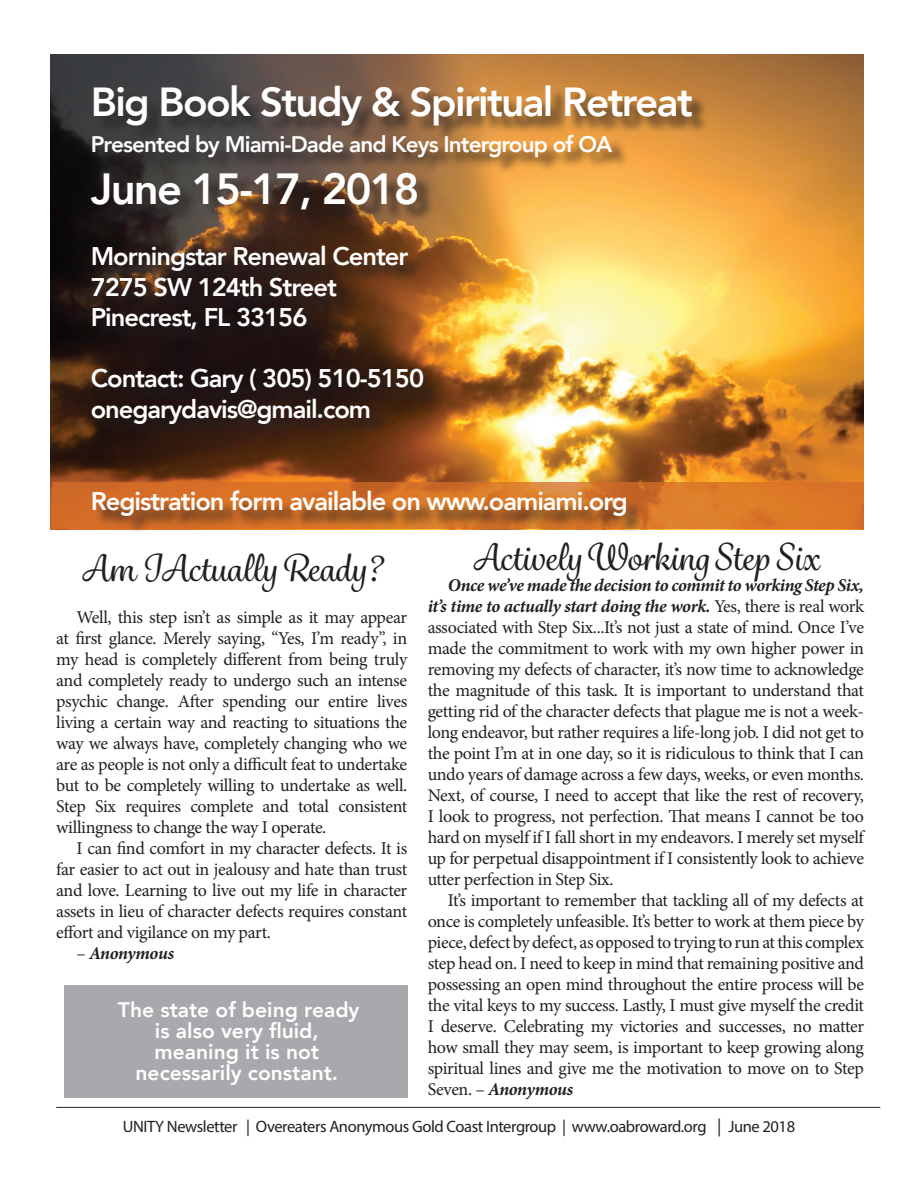
<style>
.page{position:relative;width:918px;height:1188px;background:#fff}
.page>*{position:absolute;margin:0;border:0;box-sizing:border-box;transform-origin:0 0}
.t1{font:800 43.5px "Avenir";letter-spacing:-.04em;color:#fff}
.t2{font:800 40.5px "Avenir";letter-spacing:-.04em;color:#fff}
.t3{font:500 36px "Grafolita Script";color:#231f20}
.t4{font:800 25.5px/30.6px "Avenir";letter-spacing:-.04em;color:#fff}
.t5{font:800 22.5px "Avenir";letter-spacing:-.04em;color:#fff}
.t6{font:800 21px/21px "Avenir";color:#fff;text-align:center}
.t7{font:18px/21px "Minion Pro";letter-spacing:-.025em;color:#231f20;text-align:justify}
.t8{font:italic 700 18px "Minion Pro";letter-spacing:-.025em;color:#231f20}
.t9{font:16.5px "Myriad Pro";letter-spacing:-.025em;color:#231f20}
.s1{font-weight:700;font-style:italic}
.s2{font-weight:400;font-style:normal}
.s3{font-size:18px}
</style>
<div class="page">
<hr style="left:56px;top:1107px;width:824px;height:1px;background:#231f20">
<div style="left:64px;top:985px;width:344px;height:112px;background:#a8a9ad"></div>
<img style="left:51px;top:54px;width:813px;height:476px">
<div style="left:52px;top:482px;width:811px;height:47px;background:linear-gradient(to bottom,#d87527,#db7728)"></div>
<div style="left:94px;top:88px;width:616px;height:446px;background:#231f20;opacity:.75"></div>
<h2 class="t2" style="left:91px;top:70px;width:604px">Big Book Study &amp; Spiritual Retreat</h2>
<p class="t5" style="left:91px;top:126px;width:523px">Presented by Miami-Dade and Keys Intergroup of OA</p>
<h1 class="t1" style="left:91px;top:155px;width:330px">June 15-17, 2018</h1>
<h3 class="t4" style="left:91px;top:241px;width:319px">Morningstar Renewal Center<br>7275 SW 124th Street<br>Pinecrest, FL 33156</h3>
<h3 class="t4" style="left:91px;top:363px;width:335px">Contact: Gary ( 305) 510-5150 onegarydavis@gmail.com</h3>
<h3 class="t4" style="left:91px;top:486px;width:539px">Registration form available on www.oamiami.org</h3>
<h3 class="t3" style="left:81px;top:544px;width:302px">Am IActually Ready?</h3>
<h3 class="t3" style="left:473px;top:534px;width:348px">Actively Working Step Six</h3>
<p class="t7" style="left:428px;top:575px;width:438px;text-indent:20px"><span class="s1">Once we’ve made the decision to commit to working Step Six, it’s time to actually start doing the work.</span> Yes, there is real work associated with Step Six...It’s not just a state of mind. Once I’ve made the commitment to work with my own higher power in removing my defects of character, it’s now time to acknowledge the magnitude of this task. It is important to understand that getting rid of the character defects that plague me is not a week&shy;long endeavor, but rather requires a life-long job. I did not get to the point I’m at in one day, so it is ridiculous to think that I can undo years of damage across a few days, weeks, or even months.<br>Next, of course, I need to accept that like the rest of recovery, I look to progress, not perfection. That means I cannot be too hard on myself if I fall short in my endeavors. I merely set myself up for perpetual disappointment if I consistently look to achieve utter perfection in Step Six.</p>
<p class="t7" style="left:428px;top:890px;width:438px;text-indent:20px">It’s important to remember that tackling all of my defects at once is completely unfeasible. It’s better to work at them piece by piece, defect by defect, as opposed to trying to run at this complex step head on. I need to keep in mind that remaining positive and possessing an open mind throughout the entire process will be the vital keys to my success. Lastly, I must give myself the credit I deserve. Celebrating my victories and successes, no matter how small they may seem, is important to keep growing along spiritual lines and give me the motivation to move on to Step Seven. – <span class="s1">Anonymous</span></p>
<p class="t7" style="left:56px;top:606px;width:353px;text-indent:20px">Well, this step isn’t as simple as it may appear at first glance. Merely saying, “Yes, I’m ready”, in my head is completely different from being truly and completely ready to undergo such an intense psychic change. After spending our entire lives living a certain way and reacting to situations the way we always have, completely changing who we are as people is not only a difficult feat to undertake but to be completely willing to undertake as well.<br>Step Six requires complete and total consistent willingness to change the way I operate.</p>
<p class="t7" style="left:56px;top:838px;width:353px;text-indent:20px">I can find comfort in my character defects. It is far easier to act out in jealousy and hate than trust and love. Learning to live out my life in character assets in lieu of character defects requires constant effort and vigilance on my part.</p>
<p class="t8" style="left:76px;top:940px;width:99px"><span class="s2">–</span> Anonymous</p>
<p class="t6" style="left:118px;top:999px;width:243px">The state of being ready is also very fluid, meaning it is not necessarily constant.</p>
<p class="t9" style="left:123px;top:1117px;width:674px">UNITY Newsletter | Overeaters Anonymous Gold Coast Intergroup | www.oabroward.org <span class="s3">|</span> June 2018</p>
</div>
